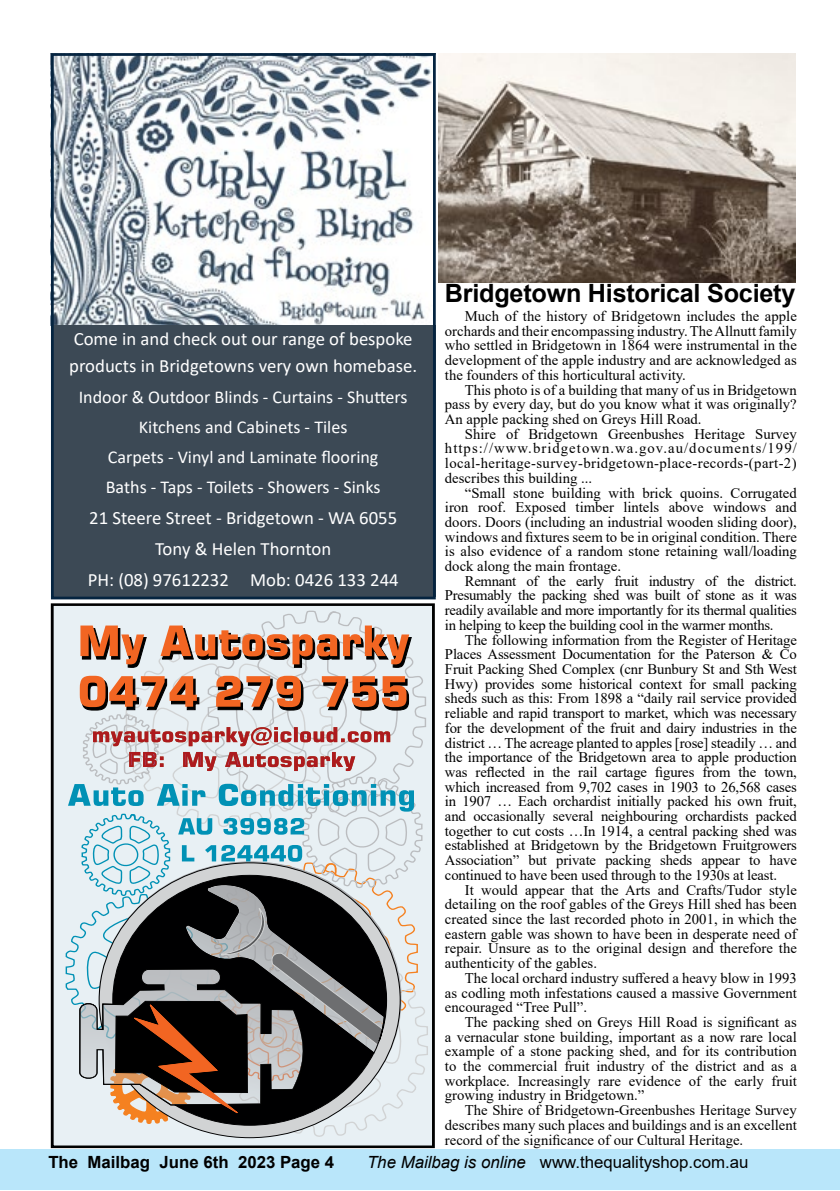
<style>
.page{position:relative;width:840px;height:1191px;background:#fff}
.page>*{position:absolute;margin:0;border:0;box-sizing:border-box;transform-origin:0 0}
.t1{font:700 25.2px "Arial";letter-spacing:-.01em;color:#000}
.t2{font:18.8px/31px "Calibri";color:#fff}
.t3{font:18px/30.2px "Calibri";color:#fff;text-align:center}
.t4{font:16.8px "Arial";color:#000}
.t5{font:700 16.8px "Arial";color:#000}
.t6{font:14.6px/14.8px "Times New Roman";color:#000;text-align:justify}
.s1{font-style:italic}
</style>
<div class="page">
<div style="left:0;top:1148px;width:839px;height:41px;background:#b9e6fa"></div>
<img style="left:55px;top:57px;width:376px;height:268px">
<div style="left:51px;top:325px;width:384px;height:271px;background:#3c4955"></div>
<div style="left:51px;top:53px;width:384px;height:546px;border:3px solid #052440"></div>
<div style="left:52px;top:604px;width:381px;height:542px;background:#e8f0f4"></div>
<div style="left:51px;top:603px;width:383px;height:545px;border:3px solid #000"></div>
<svg style="left:185px;top:1125px;width:182px;height:13px"></svg>
<svg style="left:65px;top:611px;width:359px;height:514px"></svg>
<img style="left:438px;top:54px;width:357px;height:228px">
<p class="t2" style="left:69px;top:325px;width:349px;line-height:27.2px">Come in and check out our range of bespoke products in Bridgetowns very own homebase.</p>
<p class="t3" style="left:79px;top:381px;width:330px">Indoor &amp; Outdoor Blinds - Curtains - Shutters Kitchens and Cabinets - Tiles<br>Carpets - Vinyl and Laminate flooring<br>Baths - Taps - Toilets - Showers - Sinks</p>
<p class="t2" style="left:88px;top:501px;width:312px;text-align:center">21 Steere Street - Bridgetown - WA 6055<br>Tony &amp; Helen Thornton<br>PH: (08) 97612232 Mob: 0426 133 244</p>
<h1 class="t1" style="left:444px;top:276px;width:352px">Bridgetown Historical Society</h1>
<p class="t6" style="left:444px;top:308px;width:353px;text-indent:20px">Much of the history of Bridgetown includes the apple orchards and their encompassing industry. The Allnutt family who settled in Bridgetown in 1864 were instrumental in the development of the apple industry and are acknowledged as the founders of this horticultural activity.</p>
<p class="t6" style="left:444px;top:382px;width:353px;text-indent:20px">This photo is of a building that many of us in Bridgetown pass by every day, but do you know what it was originally?<br>An apple packing shed on Greys Hill Road.</p>
<p class="t6" style="left:444px;top:426px;width:353px;text-indent:20px">Shire of Bridgetown Greenbushes Heritage Survey https://www.bridgetown.wa.gov.au/documents/199/ local-heritage-survey-bridgetown-place-records-(part-2) describes this building ...</p>
<p class="t6" style="left:444px;top:485px;width:353px;text-indent:20px">“Small stone building with brick quoins. Corrugated iron roof. Exposed timber lintels above windows and doors. Doors (including an industrial wooden sliding door), windows and fixtures seem to be in original condition. There is also evidence of a random stone retaining wall/loading dock along the main frontage.</p>
<p class="t6" style="left:444px;top:573px;width:353px;text-indent:20px">Remnant of the early fruit industry of the district.<br>Presumably the packing shed was built of stone as it was readily available and more importantly for its thermal qualities in helping to keep the building cool in the warmer months.</p>
<p class="t6" style="left:444px;top:632px;width:353px;text-indent:20px">The following information from the Register of Heritage Places Assessment Documentation for the Paterson &amp; Co Fruit Packing Shed Complex (cnr Bunbury St and Sth West Hwy) provides some historical context for small packing sheds such as this: From 1898 a “daily rail service provided reliable and rapid transport to market, which was necessary for the development of the fruit and dairy industries in the district … The acreage planted to apples [rose] steadily … and the importance of the Bridgetown area to apple production was reflected in the rail cartage figures from the town, which increased from 9,702 cases in 1903 to 26,568 cases in 1907 … Each orchardist initially packed his own fruit, and occasionally several neighbouring orchardists packed together to cut costs …In 1914, a central packing shed was established at Bridgetown by the Bridgetown Fruitgrowers Association” but private packing sheds appear to have continued to have been used through to the 1930s at least.</p>
<p class="t6" style="left:444px;top:881px;width:353px;text-indent:20px">It would appear that the Arts and Crafts/Tudor style detailing on the roof gables of the Greys Hill shed has been created since the last recorded photo in 2001, in which the eastern gable was shown to have been in desperate need of repair. Unsure as to the original design and therefore the authenticity of the gables.</p>
<p class="t6" style="left:444px;top:970px;width:353px;text-indent:20px">The local orchard industry suffered a heavy blow in 1993 as codling moth infestations caused a massive Government encouraged “Tree Pull”.</p>
<p class="t6" style="left:444px;top:1014px;width:353px;text-indent:20px">The packing shed on Greys Hill Road is significant as a vernacular stone building, important as a now rare local example of a stone packing shed, and for its contribution to the commercial fruit industry of the district and as a workplace. Increasingly rare evidence of the early fruit growing industry in Bridgetown.”</p>
<p class="t6" style="left:444px;top:1102px;width:353px;text-indent:20px">The Shire of Bridgetown-Greenbushes Heritage Survey describes many such places and buildings and is an excellent record of the significance of our Cultural Heritage.</p>
<p class="t5" style="left:48px;top:1150px;width:287px">The Mailbag June 6th 2023 Page 4</p>
<p class="t4" style="left:367px;top:1150px;width:382px"><span class="s1">The Mailbag is online</span> www.thequalityshop.com.au</p>
</div>
